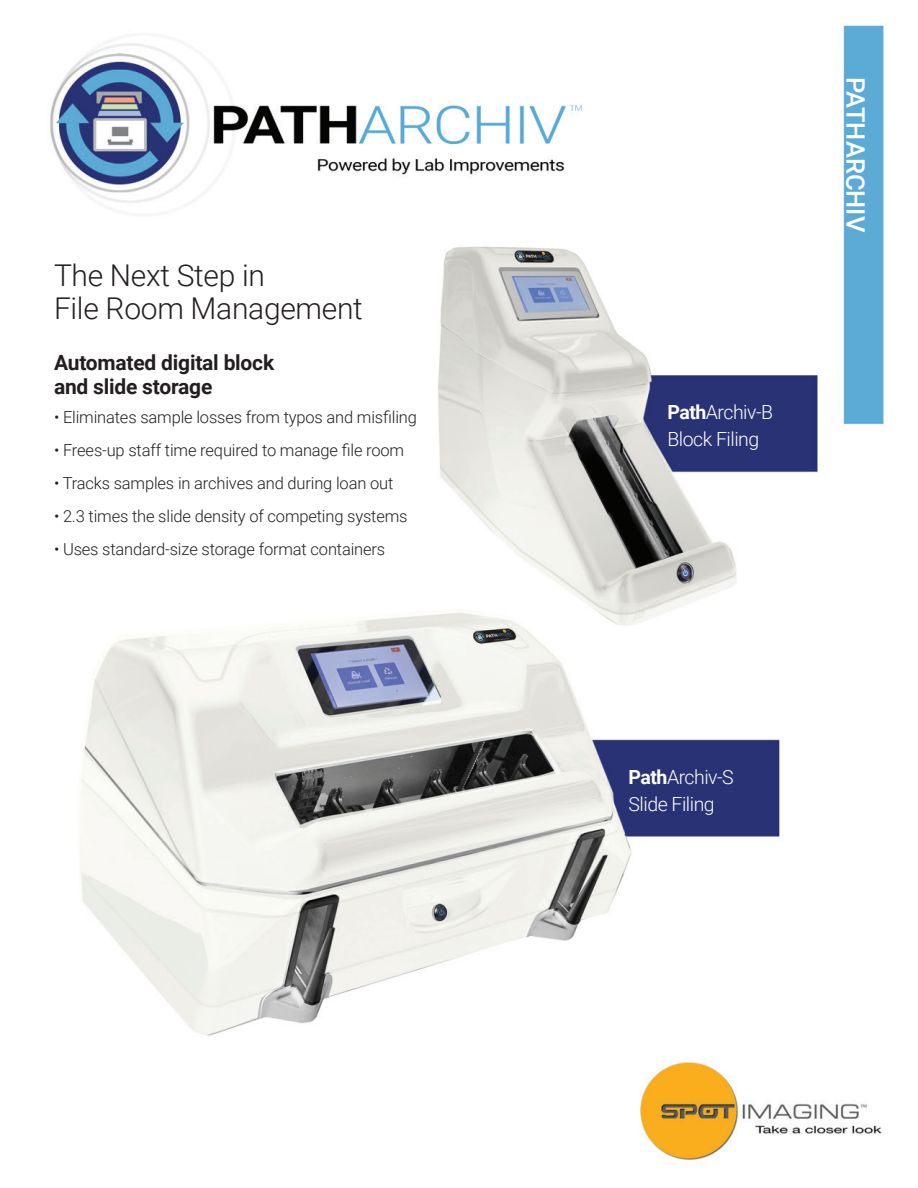
<style>
.page{position:relative;width:918px;height:1188px;background:#fff}
.page>*{position:absolute;margin:0;border:0;box-sizing:border-box;transform-origin:0 0}
.t1{font:300 30px/33px "Roboto";letter-spacing:-.01em;color:#231f20}
.t2{font:500 25.5px "Roboto";color:#fff}
.t3{font:700 21px/24px "Roboto";letter-spacing:-.01em;color:#231f20}
.t4{font:300 19.5px/27px "Roboto";letter-spacing:-.025em;color:#fff}
.t5{font:300 16.5px "Roboto";letter-spacing:-.01em;color:#231f20}
.s1{font-weight:700}
</style>
<div class="page">
<img style="left:50px;top:25px;width:834px;height:1135px">
<h1 class="t1" style="left:54px;top:258px;width:310px">The Next Step in<br>File Room Management</h1>
<p class="t3" style="left:54px;top:350px;width:222px">Automated digital block and slide storage</p>
<p class="t5" style="left:54px;top:406px;width:364px">• Eliminates sample losses from typos and misfiling</p>
<p class="t5" style="left:54px;top:439px;width:352px">• Frees-up staff time required to manage file room</p>
<p class="t5" style="left:54px;top:472px;width:341px">• Tracks samples in archives and during loan out</p>
<p class="t5" style="left:54px;top:505px;width:355px">• 2.3 times the slide density of competing systems</p>
<p class="t5" style="left:54px;top:538px;width:333px">• Uses standard-size storage format containers</p>
<p class="t4" style="left:667px;top:397px;width:107px"><span class="s1">Path</span>Archiv-B<br>Block Filing</p>
<h2 class="t2" style="left:874px;top:77px;width:156px;rotate:90deg">PATHARCHIV</h2>
<p class="t4" style="left:629px;top:762px;width:107px"><span class="s1">Path</span>Archiv-S<br>Slide Filing</p>
</div>
